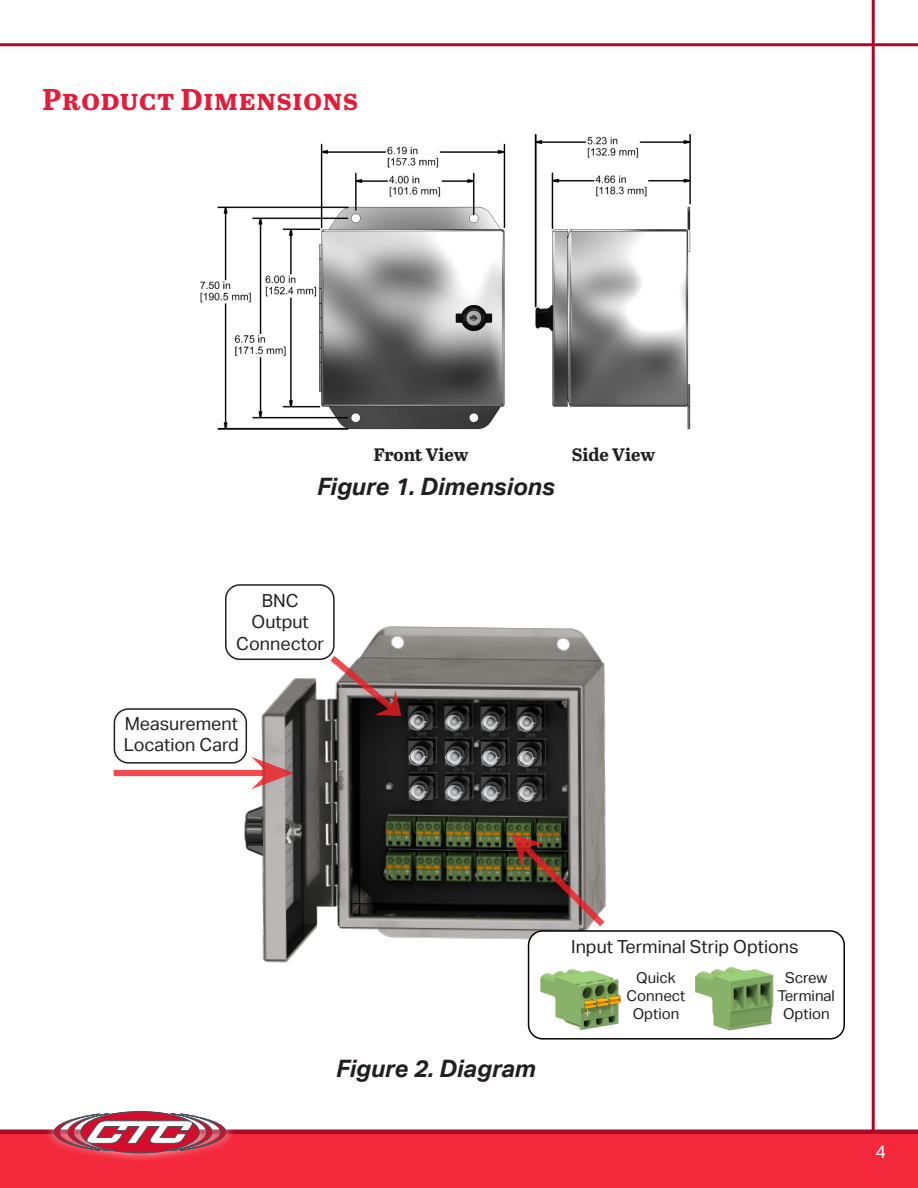
<style>
.page{position:relative;width:918px;height:1188px;background:#fff}
.page>*{position:absolute;margin:0;border:0;box-sizing:border-box;transform-origin:0 0}
.Heading{font:700 30px "Abril Text";letter-spacing:.02em;color:#e31c37}
.t1{font:italic 700 24px "Aktiv Grotesk";color:#231f20}
.t2{font:18px "Aktiv Grotesk";color:#231f20}
.t3{font:700 18px "Abril Text";color:#231f20}
.t4{font:18px "Aktiv Grotesk";color:#fff}
.t5{font:15px "Aktiv Grotesk";color:#231f20}
</style>
<div class="page">
<hr style="left:872px;top:0;width:3px;height:1188px;background:#a90a2b">
<div style="left:0;top:1134px;width:918px;height:54px;background:#f3293b"></div>
<hr style="left:0;top:1130px;width:918px;height:4px;background:#a90a2b">
<div style="left:45px;top:1102px;width:190px;height:61px;background:#fff;opacity:.75"></div>
<svg style="left:54px;top:1112px;width:172px;height:41px"></svg>
<hr style="left:0;top:43px;width:918px;height:3px;background:#a90a2b">
<img style="left:200px;top:134px;width:491px;height:296px">
<img style="left:242px;top:592px;width:365px;height:389px">
<div style="left:529px;top:931px;width:315px;height:108px;background:#fff;border-radius:14px"></div>
<div style="left:528px;top:930px;width:317px;height:110px;border:2px solid #040503;border-radius:14px"></div>
<img style="left:540px;top:969px;width:81px;height:61px">
<img style="left:695px;top:967px;width:79px;height:64px">
<div style="left:114px;top:708px;width:133px;height:56px;border:2px solid #231f20;border-radius:14px"></div>
<div style="left:225px;top:584px;width:110px;height:76px;border:2px solid #231f20;border-radius:14px"></div>
<svg style="left:114px;top:757px;width:180px;height:32px"></svg>
<svg style="left:512px;top:834px;width:92px;height:92px"></svg>
<svg style="left:330px;top:656px;width:71px;height:60px"></svg>
<p class="Heading" style="left:43px;top:77px;width:317px">Product Dimensions</p>
<p class="t3" style="left:374px;top:442px;width:96px">Front View</p>
<p class="t3" style="left:572px;top:442px;width:85px">Side View</p>
<p class="t1" style="left:317px;top:472px;width:239px">Figure 1. Dimensions</p>
<p class="t2" style="left:262px;top:590px;width:38px">BNC</p>
<p class="t2" style="left:252px;top:612px;width:59px">Output</p>
<p class="t2" style="left:236px;top:633px;width:89px">Connector</p>
<p class="t2" style="left:125px;top:713px;width:115px">Measurement</p>
<p class="t2" style="left:124px;top:735px;width:116px">Location Card</p>
<p class="t1" style="left:336px;top:1054px;width:201px">Figure 2. Diagram</p>
<p class="t2" style="left:571px;top:936px;width:229px">Input Terminal Strip Options</p>
<p class="t5" style="left:636px;top:969px;width:41px">Quick</p>
<p class="t5" style="left:627px;top:987px;width:60px">Connect</p>
<p class="t5" style="left:633px;top:1005px;width:48px">Option</p>
<p class="t5" style="left:785px;top:969px;width:44px">Screw</p>
<p class="t5" style="left:778px;top:987px;width:59px">Terminal</p>
<p class="t5" style="left:783px;top:1005px;width:48px">Option</p>
<p class="t4" style="left:875px;top:1142px;width:12px">4</p>
</div>
